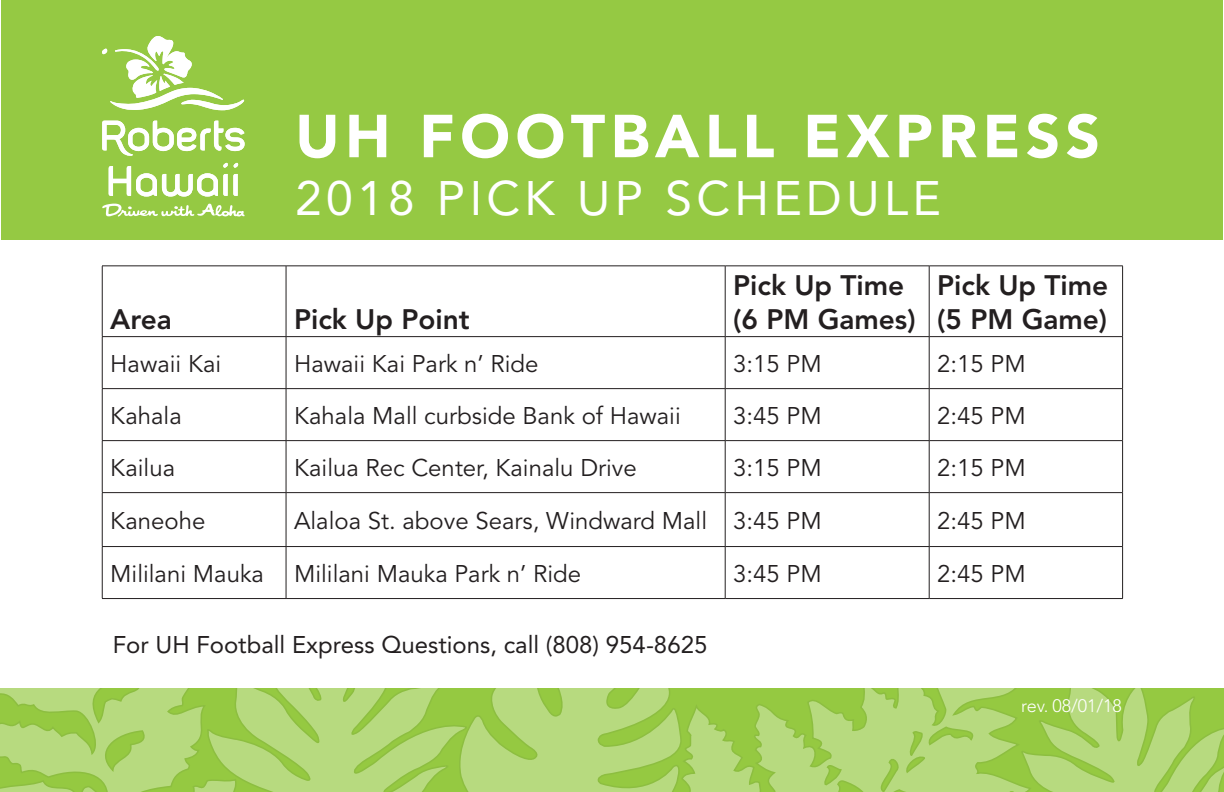
<style>
.page{position:relative;width:1224px;height:792px;background:#fff}
.page>*{position:absolute;margin:0;border:0;box-sizing:border-box;transform-origin:0 0}
.t1{font:900 60px "Avenir LT Std";letter-spacing:.09em;color:#fff}
.t2{font:48px "Avenir LT Std";letter-spacing:.09em;color:#fff}
.t3{font:800 28px/33.6px "Avenir LT Std";color:#231f20}
.t4{font:24px "Avenir LT Std";color:#231f20}
.t5{font:24px "Avenir LT Std";color:#231f20}
.t6{font:300 18px "Avenir LT Std";color:#fff}
</style>
<div class="page">
<svg style="left:1041px;top:688px;width:183px;height:104px;background:#a9d267"></svg>
<svg style="left:682px;top:688px;width:359px;height:104px;background:#a8d265"></svg>
<svg style="left:0;top:688px;width:682px;height:104px;background:#abd36b"></svg>
<hr style="left:102px;top:388px;width:184px;height:1px;background:#231f20">
<hr style="left:286px;top:388px;width:439px;height:1px;background:#231f20">
<hr style="left:725px;top:388px;width:204px;height:1px;background:#231f20">
<hr style="left:929px;top:388px;width:194px;height:1px;background:#231f20">
<hr style="left:102px;top:440px;width:184px;height:1px;background:#231f20">
<hr style="left:286px;top:440px;width:439px;height:1px;background:#231f20">
<hr style="left:725px;top:440px;width:204px;height:1px;background:#231f20">
<hr style="left:929px;top:440px;width:194px;height:1px;background:#231f20">
<hr style="left:102px;top:492px;width:184px;height:1px;background:#231f20">
<hr style="left:286px;top:492px;width:439px;height:1px;background:#231f20">
<hr style="left:725px;top:492px;width:204px;height:1px;background:#231f20">
<hr style="left:929px;top:492px;width:194px;height:1px;background:#231f20">
<hr style="left:102px;top:546px;width:184px;height:1px;background:#231f20">
<hr style="left:286px;top:546px;width:439px;height:1px;background:#231f20">
<hr style="left:725px;top:546px;width:204px;height:1px;background:#231f20">
<hr style="left:929px;top:546px;width:194px;height:1px;background:#231f20">
<hr style="left:102px;top:337px;width:1px;height:51px;background:#231f20">
<hr style="left:286px;top:337px;width:1px;height:51px;background:#231f20">
<hr style="left:725px;top:337px;width:1px;height:51px;background:#231f20">
<hr style="left:929px;top:337px;width:1px;height:51px;background:#231f20">
<hr style="left:1122px;top:337px;width:1px;height:51px;background:#231f20">
<hr style="left:102px;top:389px;width:1px;height:51px;background:#231f20">
<hr style="left:286px;top:389px;width:1px;height:51px;background:#231f20">
<hr style="left:725px;top:389px;width:1px;height:51px;background:#231f20">
<hr style="left:929px;top:389px;width:1px;height:51px;background:#231f20">
<hr style="left:1122px;top:389px;width:1px;height:51px;background:#231f20">
<hr style="left:102px;top:441px;width:1px;height:51px;background:#231f20">
<hr style="left:286px;top:441px;width:1px;height:51px;background:#231f20">
<hr style="left:725px;top:441px;width:1px;height:51px;background:#231f20">
<hr style="left:929px;top:441px;width:1px;height:51px;background:#231f20">
<hr style="left:1122px;top:441px;width:1px;height:51px;background:#231f20">
<hr style="left:102px;top:493px;width:1px;height:53px;background:#231f20">
<hr style="left:286px;top:493px;width:1px;height:53px;background:#231f20">
<hr style="left:725px;top:493px;width:1px;height:53px;background:#231f20">
<hr style="left:929px;top:493px;width:1px;height:53px;background:#231f20">
<hr style="left:1122px;top:493px;width:1px;height:53px;background:#231f20">
<hr style="left:102px;top:547px;width:1px;height:51px;background:#231f20">
<hr style="left:286px;top:547px;width:1px;height:51px;background:#231f20">
<hr style="left:725px;top:547px;width:1px;height:51px;background:#231f20">
<hr style="left:929px;top:547px;width:1px;height:51px;background:#231f20">
<hr style="left:1122px;top:547px;width:1px;height:51px;background:#231f20">
<hr style="left:102px;top:598px;width:184px;height:1px;background:#231f20">
<hr style="left:286px;top:598px;width:439px;height:1px;background:#231f20">
<hr style="left:725px;top:598px;width:204px;height:1px;background:#231f20">
<hr style="left:929px;top:598px;width:194px;height:1px;background:#231f20">
<hr style="left:102px;top:266px;width:184px;height:1px;background:#231f20">
<hr style="left:102px;top:266px;width:1px;height:70px;background:#231f20">
<hr style="left:286px;top:266px;width:439px;height:1px;background:#231f20">
<hr style="left:286px;top:266px;width:1px;height:70px;background:#231f20">
<hr style="left:725px;top:266px;width:204px;height:1px;background:#231f20">
<hr style="left:725px;top:266px;width:1px;height:70px;background:#231f20">
<hr style="left:929px;top:266px;width:194px;height:1px;background:#231f20">
<hr style="left:929px;top:266px;width:1px;height:70px;background:#231f20">
<hr style="left:1122px;top:266px;width:1px;height:70px;background:#231f20">
<hr style="left:102px;top:336px;width:184px;height:1px;background:#231f20">
<hr style="left:286px;top:336px;width:439px;height:1px;background:#231f20">
<hr style="left:725px;top:336px;width:204px;height:1px;background:#231f20">
<hr style="left:929px;top:336px;width:194px;height:1px;background:#231f20">
<div style="left:1px;top:0;width:1222px;height:240px;background:#95c943"></div>
<svg style="left:102px;top:121px;width:143px;height:35px"></svg>
<svg style="left:102px;top:36px;width:143px;height:74px"></svg>
<svg style="left:102px;top:163px;width:143px;height:54px"></svg>
<h1 class="t1" style="left:295px;top:100px;width:806px">UH FOOTBALL EXPRESS</h1>
<h2 class="t2" style="left:295px;top:170px;width:647px">2018 PICK UP SCHEDULE</h2>
<p class="t3" style="left:110px;top:302px;width:63px">Area</p>
<p class="t3" style="left:294px;top:302px;width:177px">Pick Up Point</p>
<p class="t3" style="left:733px;top:269px;width:184px">Pick Up Time (6 PM Games)</p>
<p class="t3" style="left:937px;top:269px;width:173px">Pick Up Time (5 PM Game)</p>
<p class="t4" style="left:110px;top:350px;width:113px">Hawaii Kai</p>
<p class="t4" style="left:294px;top:350px;width:246px">Hawaii Kai Park n’ Ride</p>
<p class="t4" style="left:733px;top:350px;width:90px">3:15 PM</p>
<p class="t4" style="left:937px;top:350px;width:90px">2:15 PM</p>
<p class="t4" style="left:110px;top:402px;width:73px">Kahala</p>
<p class="t4" style="left:294px;top:402px;width:388px">Kahala Mall curbside Bank of Hawaii</p>
<p class="t4" style="left:733px;top:402px;width:90px">3:45 PM</p>
<p class="t4" style="left:937px;top:402px;width:90px">2:45 PM</p>
<p class="t4" style="left:110px;top:454px;width:66px">Kailua</p>
<p class="t4" style="left:294px;top:454px;width:344px">Kailua Rec Center, Kainalu Drive</p>
<p class="t4" style="left:733px;top:454px;width:90px">3:15 PM</p>
<p class="t4" style="left:937px;top:454px;width:90px">2:15 PM</p>
<p class="t4" style="left:110px;top:507px;width:97px">Kaneohe</p>
<p class="t4" style="left:294px;top:507px;width:529px">Alaloa St. above Sears, Windward Mall 3:45 PM</p>
<p class="t4" style="left:937px;top:507px;width:90px">2:45 PM</p>
<p class="t4" style="left:110px;top:560px;width:472px">Mililani Mauka Mililani Mauka Park n’ Ride</p>
<p class="t4" style="left:733px;top:560px;width:90px">3:45 PM</p>
<p class="t4" style="left:937px;top:560px;width:90px">2:45 PM</p>
<p class="t5" style="left:113px;top:631px;width:596px">For UH Football Express Questions, call (808) 954-8625</p>
<p class="t6" style="left:1021px;top:695px;width:102px">rev. 08/01/18</p>
</div>
